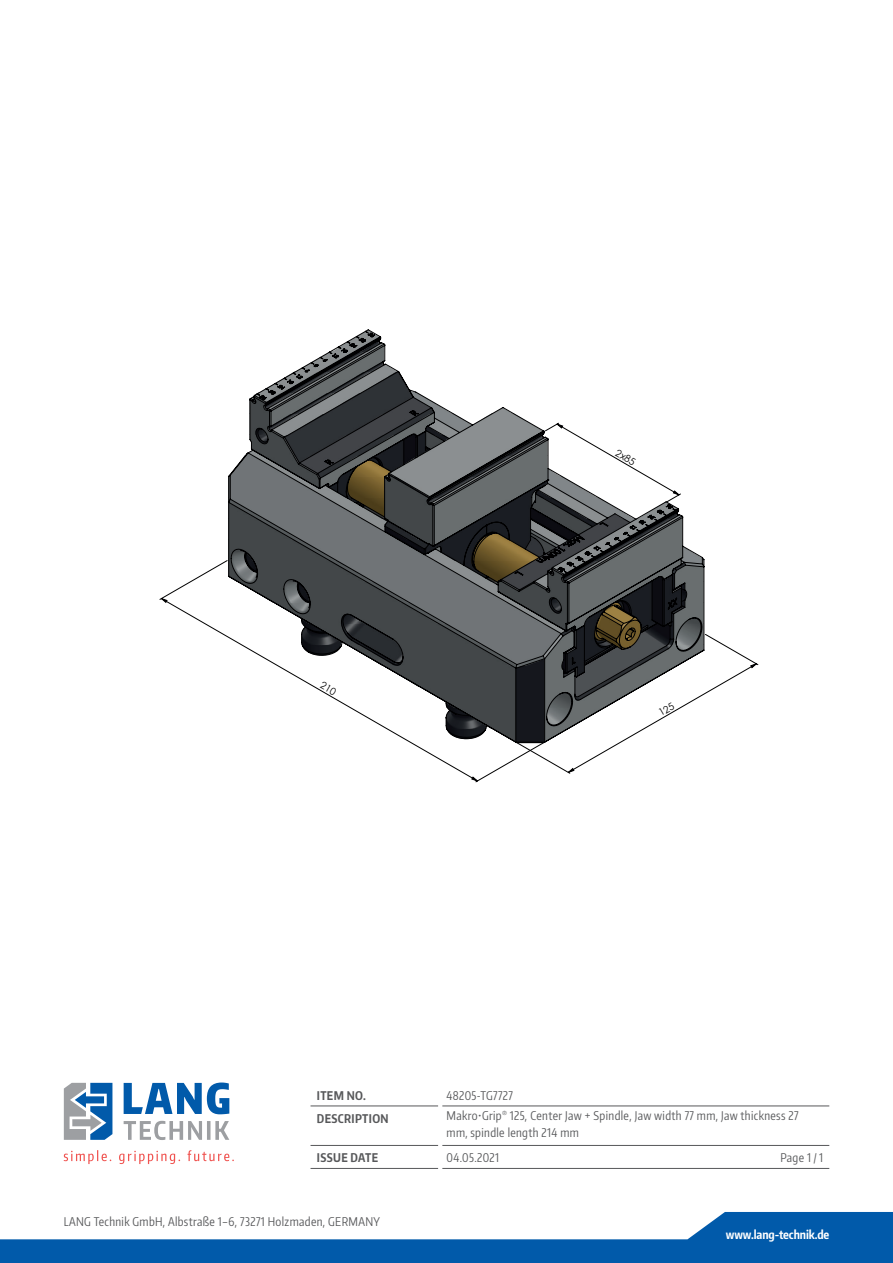
<style>
.page{position:relative;width:893px;height:1263px;background:#fff}
.page>*{position:absolute;margin:0;border:0;box-sizing:border-box;transform-origin:0 0}
.t1{font:12px/16.5px "Encode Sans Compressed";letter-spacing:.03em;color:#57585a}
.t2{font:700 12px "Encode Sans Compressed";letter-spacing:.03em;color:#57585a}
.t3{font:700 12px "Encode Sans Compressed";letter-spacing:-.01em;color:#fff}
.t4{font:9.9px "Century Gothic";color:#000001}
</style>
<div class="page">
<svg style="left:0;top:1212px;width:893px;height:51px;fill:#015aaa"></svg>
<svg style="left:124px;top:1082px;width:105px;height:32px"></svg>
<svg style="left:124px;top:1121px;width:105px;height:19px"></svg>
<svg style="left:64px;top:1083px;width:48px;height:57px"></svg>
<svg style="left:64px;top:1150px;width:170px;height:14px"></svg>
<hr style="left:311px;top:1106px;width:127px;height:1px;background:#57585a">
<hr style="left:442px;top:1106px;width:387px;height:1px;background:#57585a">
<hr style="left:311px;top:1145px;width:127px;height:1px;background:#57585a">
<hr style="left:442px;top:1145px;width:387px;height:1px;background:#57585a">
<hr style="left:311px;top:1168px;width:127px;height:1px;background:#57585a">
<hr style="left:442px;top:1168px;width:387px;height:1px;background:#57585a">
<svg style="left:161px;top:598px;width:316px;height:183px"></svg>
<svg style="left:228px;top:329px;width:477px;height:414px"></svg>
<svg style="left:320px;top:681px;width:17px;height:14px"></svg>
<svg style="left:517px;top:634px;width:241px;height:140px"></svg>
<p class="t4" style="left:620px;top:446px;width:23px;rotate:30deg">2x85</p>
<p class="t2" style="left:317px;top:1087px;width:51px">ITEM NO.</p>
<p class="t1" style="left:447px;top:1086px;width:68px">48205-TG7727</p>
<p class="t2" style="left:317px;top:1110px;width:73px">DESCRIPTION</p>
<p class="t1" style="left:447px;top:1107px;width:354px">Makro•Grip<sup>®</sup> 125, Center Jaw + Spindle, Jaw width 77 mm, Jaw thickness 27 mm, spindle length 214 mm</p>
<p class="t2" style="left:317px;top:1150px;width:63px">ISSUE DATE</p>
<p class="t1" style="left:447px;top:1149px;width:54px">04.05.2021</p>
<p class="t1" style="left:780px;top:1149px;width:44px">Page 1 / 1</p>
<p class="t1" style="left:64px;top:1212px;width:318px">LANG Technik GmbH, Albstraße 1–6, 73271 Holzmaden, GERMANY</p>
<p class="t3" style="left:726px;top:1227px;width:105px">www.lang-technik.de</p>
</div>
